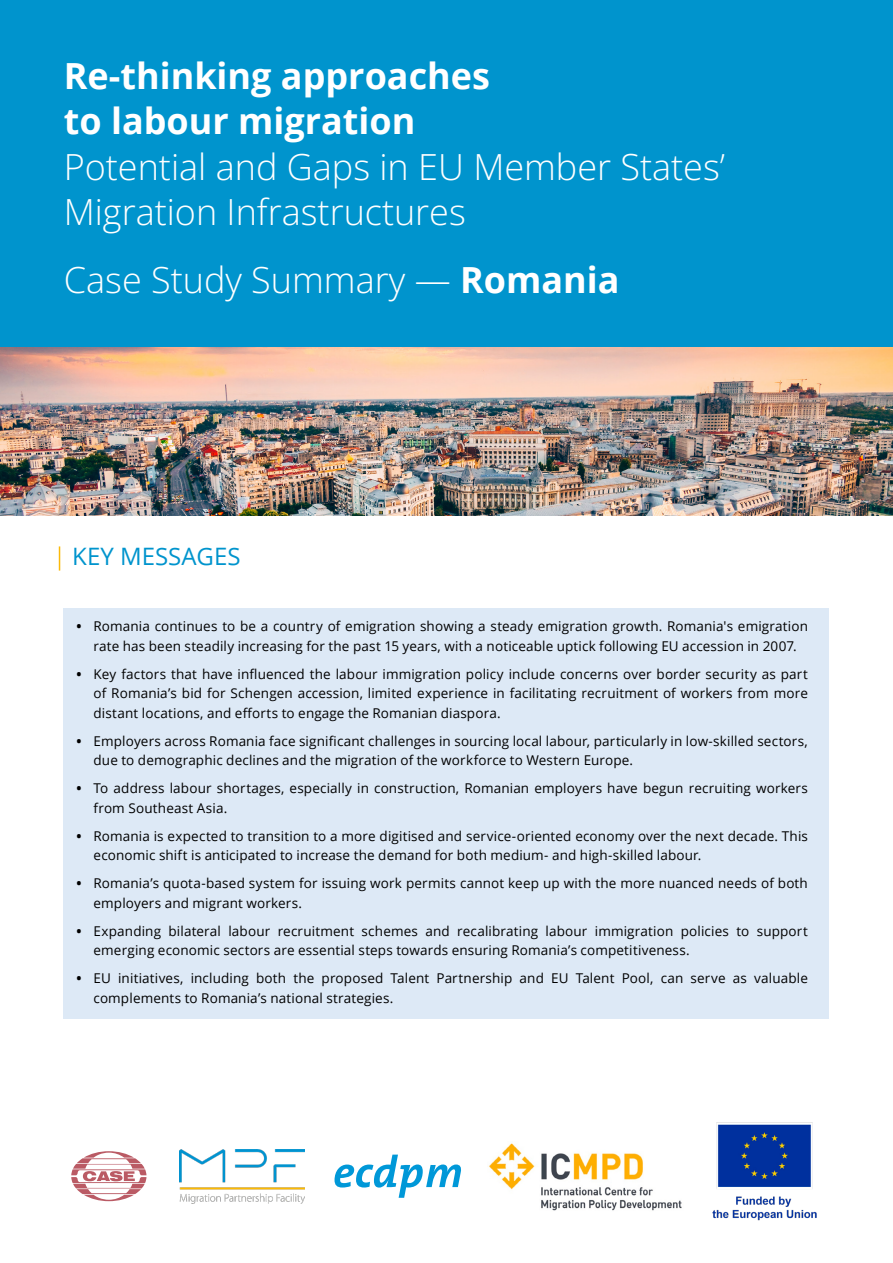
<style>
.page{position:relative;width:893px;height:1263px;background:#fff}
.page>*{position:absolute;margin:0;border:0;box-sizing:border-box;transform-origin:0 0}
.t1{font:300 36px/45px "Open Sans";color:#fff}
.t2{font:700 36px/45px "Open Sans";color:#fff}
.t3{font:24px "Open Sans";color:#0094cd}
.t4{font:13.5px/19.5px "Open Sans";letter-spacing:.01em;color:#000}
.s1{font-weight:700}
</style>
<div class="page">
<div style="left:0;top:0;width:893px;height:347px;background:#0094cd"></div>
<img style="left:712px;top:1122px;width:105px;height:99px">
<svg style="left:71px;top:1151px;width:75px;height:50px"></svg>
<svg style="left:335px;top:1154px;width:126px;height:44px"></svg>
<img style="left:489px;top:1143px;width:193px;height:68px">
<img style="left:179px;top:1149px;width:125px;height:54px">
<img style="left:0;top:347px;width:893px;height:168px">
<svg style="left:59px;top:546px;width:1px;height:25px"></svg>
<div style="left:64px;top:608px;width:765px;height:59px;background:#dde9f6"></div>
<div style="left:64px;top:655px;width:765px;height:79px;background:#dde9f6"></div>
<div style="left:64px;top:722px;width:765px;height:59px;background:#dde9f6"></div>
<div style="left:64px;top:770px;width:765px;height:59px;background:#dde9f6"></div>
<div style="left:64px;top:817px;width:765px;height:59px;background:#dde9f6"></div>
<div style="left:64px;top:865px;width:765px;height:59px;background:#dde9f6"></div>
<div style="left:64px;top:912px;width:765px;height:59px;background:#dde9f6"></div>
<div style="left:64px;top:960px;width:765px;height:59px;background:#dde9f6"></div>
<h1 class="t2" style="left:64px;top:53px;width:428px">Re-thinking approaches to labour migration</h1>
<h1 class="t1" style="left:64px;top:143px;width:663px">Potential and Gaps in EU Member States’<br>Migration Infrastructures</h1>
<h1 class="t1" style="left:64px;top:256px;width:557px">Case Study Summary — <span class="s1">Romania</span></h1>
<h2 class="t3" style="left:72px;top:540px;width:170px">KEY MESSAGES</h2>
<p class="t4" style="left:77px;top:616px;width:733px;text-align:center"><span class="s1">•</span> Romania continues to be a country of emigration showing a steady emigration growth. Romania's emigration rate has been steadily increasing for the past 15 years, with a noticeable uptick following EU accession in 2007.</p>
<p class="t4" style="left:94px;top:664px;width:716px;text-align:justify;text-indent:-17px"><span class="s1">•</span> Key factors that have influenced the labour immigration policy include concerns over border security as part of Romania’s bid for Schengen accession, limited experience in facilitating recruitment of workers from more distant locations, and efforts to engage the Romanian diaspora.</p>
<p class="t4" style="left:94px;top:730px;width:716px;text-indent:-17px"><span class="s1">•</span> Employers across Romania face significant challenges in sourcing local labour, particularly in low-skilled sectors, due to demographic declines and the migration of the workforce to Western Europe.</p>
<p class="t4" style="left:94px;top:778px;width:716px;text-indent:-17px"><span class="s1">•</span> To address labour shortages, especially in construction, Romanian employers have begun recruiting workers from Southeast Asia.</p>
<p class="t4" style="left:94px;top:825px;width:716px;text-indent:-17px"><span class="s1">•</span> Romania is expected to transition to a more digitised and service-oriented economy over the next decade. This economic shift is anticipated to increase the demand for both medium- and high-skilled labour.</p>
<p class="t4" style="left:94px;top:873px;width:716px;text-indent:-17px"><span class="s1">•</span> Romania’s quota-based system for issuing work permits cannot keep up with the more nuanced needs of both employers and migrant workers.</p>
<p class="t4" style="left:94px;top:920px;width:716px;text-indent:-17px"><span class="s1">•</span> Expanding bilateral labour recruitment schemes and recalibrating labour immigration policies to support emerging economic sectors are essential steps towards ensuring Romania’s competitiveness.</p>
<p class="t4" style="left:94px;top:968px;width:716px;text-indent:-17px"><span class="s1">•</span> EU initiatives, including both the proposed Talent Partnership and EU Talent Pool, can serve as valuable complements to Romania’s national strategies.</p>
</div>
